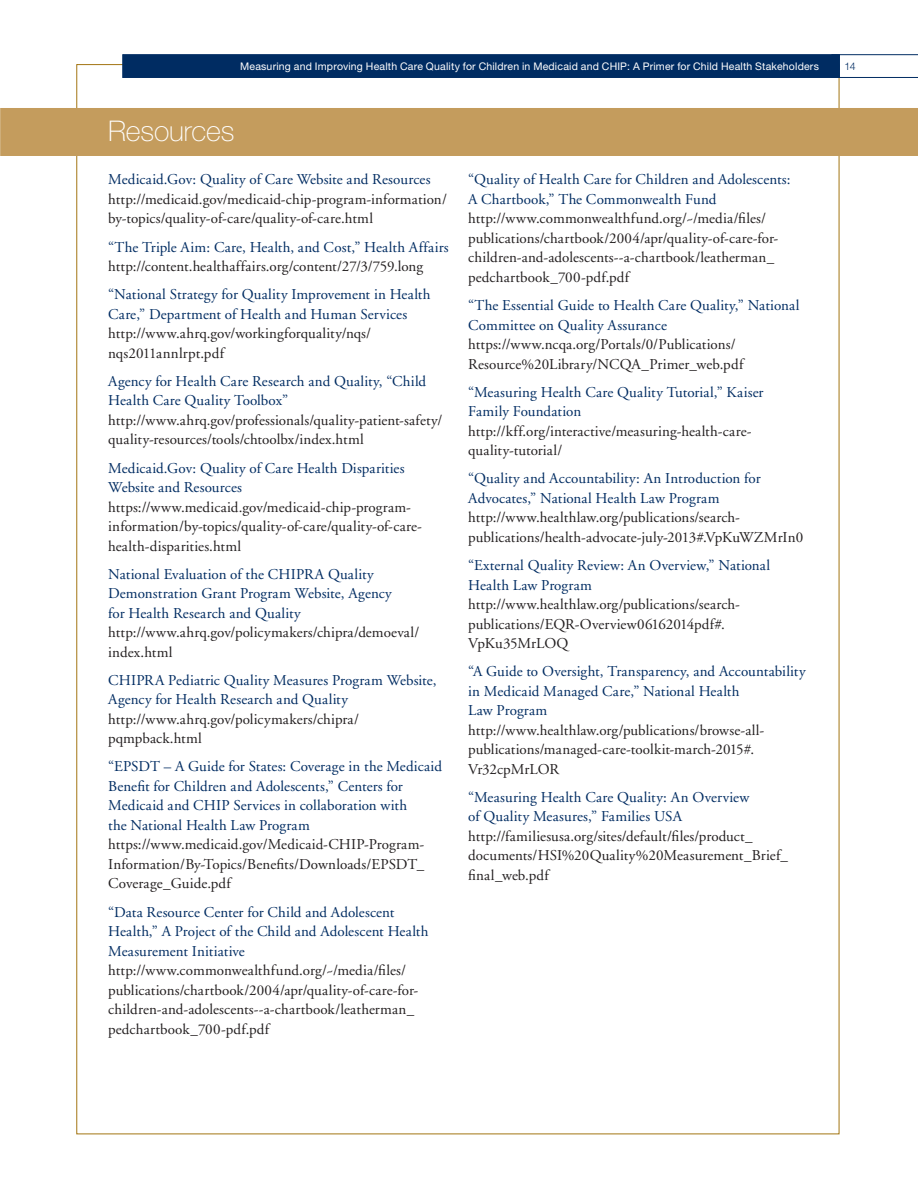
<style>
.page{position:relative;width:918px;height:1188px;background:#fff}
.page>*{position:absolute;margin:0;border:0;box-sizing:border-box;transform-origin:0 0}
.H1_with_rule{font:100 28.5px "Helvetica Neue";letter-spacing:-.005em;color:#fff}
.resources_2{font:15px/19.5px "Adobe Garamond";letter-spacing:.01em;color:#231f20}
.resources_1{font:15px/19.5px "Adobe Garamond";letter-spacing:.01em;color:#002c62}
.t1{font:10.5px "Helvetica Neue";letter-spacing:.02em;color:#fff}
.t2{font:300 10.5px "Helvetica Neue";color:#002c62}
</style>
<div class="page">
<svg style="left:840px;top:54px;width:78px;height:24px"></svg>
<div style="left:122px;top:54px;width:718px;height:24px;background:#002c62;border:1px solid #002c62"></div>
<div style="left:0;top:108px;width:918px;height:48px;background:#c49c5d"></div>
<p class="t1" style="left:240px;top:60px;width:580px">Measuring and Improving Health Care Quality for Children in Medicaid and CHIP: A Primer for Child Health Stakeholders</p>
<p class="t2" style="left:845px;top:59px;width:13px">14</p>
<p class="H1_with_rule" style="left:108px;top:115px;width:128px">Resources</p>
<p class="resources_1" style="left:108px;top:170px;width:324px">Medicaid.Gov: Quality of Care Website and Resources</p>
<p class="resources_2" style="left:108px;top:190px;width:340px">http://medicaid.gov/medicaid-chip-program-information/ by-topics/quality-of-care/quality-of-care.html</p>
<p class="resources_1" style="left:108px;top:238px;width:342px">“The Triple Aim: Care, Health, and Cost,” Health Affairs</p>
<p class="resources_2" style="left:108px;top:257px;width:317px">http://content.healthaffairs.org/content/27/3/759.long</p>
<p class="resources_1" style="left:108px;top:285px;width:324px">“National Strategy for Quality Improvement in Health<br>Care,” Department of Health and Human Services</p>
<p class="resources_2" style="left:108px;top:324px;width:264px">http://www.ahrq.gov/workingforquality/nqs/ nqs2011annlrpt.pdf</p>
<p class="resources_1" style="left:108px;top:372px;width:320px">Agency for Health Care Research and Quality, “Child<br>Health Care Quality Toolbox”</p>
<p class="resources_2" style="left:108px;top:411px;width:336px">http://www.ahrq.gov/professionals/quality-patient-safety/ quality-resources/tools/chtoolbx/index.html</p>
<p class="resources_1" style="left:108px;top:458px;width:298px">Medicaid.Gov: Quality of Care Health Disparities<br>Website and Resources</p>
<p class="resources_2" style="left:108px;top:497px;width:315px">https://www.medicaid.gov/medicaid-chip-program&shy;information/by-topics/quality-of-care/quality-of-care&shy;health-disparities.html</p>
<p class="resources_1" style="left:108px;top:565px;width:285px">National Evaluation of the CHIPRA Quality<br>Demonstration Grant Program Website, Agency for Health Research and Quality</p>
<p class="resources_2" style="left:108px;top:623px;width:313px">http://www.ahrq.gov/policymakers/chipra/demoeval/ index.html</p>
<p class="resources_1" style="left:108px;top:671px;width:330px">CHIPRA Pediatric Quality Measures Program Website,<br>Agency for Health Research and Quality</p>
<p class="resources_2" style="left:108px;top:710px;width:252px">http://www.ahrq.gov/policymakers/chipra/ pqmpback.html</p>
<p class="resources_1" style="left:108px;top:757px;width:335px">“EPSDT – A Guide for States: Coverage in the Medicaid Benefit for Children and Adolescents,” Centers for Medicaid and CHIP Services in collaboration with<br>the National Health Law Program</p>
<p class="resources_2" style="left:108px;top:835px;width:318px;text-align:justify">https://www.medicaid.gov/Medicaid-CHIP-Program-Information/By-Topics/Benefits/Downloads/EPSDT_ Coverage_Guide.pdf</p>
<p class="resources_1" style="left:108px;top:902px;width:322px">“Data Resource Center for Child and Adolescent<br>Health,” A Project of the Child and Adolescent Health<br>Measurement Initiative</p>
<p class="resources_2" style="left:108px;top:961px;width:312px">http://www.commonwealthfund.org/~/media/files/ publications/chartbook/2004/apr/quality-of-care-for&shy;children-and-adolescents--a-chartbook/leatherman_ pedchartbook_700-pdf.pdf</p>
<p class="resources_1" style="left:468px;top:170px;width:324px">“Quality of Health Care for Children and Adolescents:<br>A Chartbook,” The Commonwealth Fund</p>
<p class="resources_2" style="left:468px;top:209px;width:312px">http://www.commonwealthfund.org/~/media/files/ publications/chartbook/2004/apr/quality-of-care-for&shy;children-and-adolescents--a-chartbook/leatherman_ pedchartbook_700-pdf.pdf</p>
<p class="resources_1" style="left:468px;top:296px;width:333px">“The Essential Guide to Health Care Quality,” National<br>Committee on Quality Assurance</p>
<p class="resources_2" style="left:468px;top:335px;width:277px">https://www.ncqa.org/Portals/0/Publications/<br>Resource%20Library/NCQA_Primer_web.pdf</p>
<p class="resources_1" style="left:468px;top:383px;width:297px">“Measuring Health Care Quality Tutorial,” Kaiser<br>Family Foundation</p>
<p class="resources_2" style="left:468px;top:422px;width:285px">http://kff.org/interactive/measuring-health-care&shy;quality-tutorial/</p>
<p class="resources_1" style="left:468px;top:469px;width:294px">“Quality and Accountability: An Introduction for<br>Advocates,” National Health Law Program</p>
<p class="resources_2" style="left:468px;top:508px;width:337px">http://www.healthlaw.org/publications/search&shy;publications/health-advocate-july-2013#.VpKuWZMrIn0</p>
<p class="resources_1" style="left:468px;top:556px;width:304px">“External Quality Review: An Overview,” National<br>Health Law Program</p>
<p class="resources_2" style="left:468px;top:595px;width:273px">http://www.healthlaw.org/publications/search&shy;publications/EQR-Overview06162014pdf#.<br>VpKu35MrLOQ</p>
<p class="resources_1" style="left:468px;top:662px;width:339px">“A Guide to Oversight, Transparency, and Accountability in Medicaid Managed Care,” National Health<br>Law Program</p>
<p class="resources_2" style="left:468px;top:721px;width:298px">http://www.healthlaw.org/publications/browse-all&shy;publications/managed-care-toolkit-march-2015#.<br>Vr32cpMrLOR</p>
<p class="resources_1" style="left:468px;top:788px;width:283px">“Measuring Health Care Quality: An Overview of Quality Measures,” Families USA</p>
<p class="resources_2" style="left:468px;top:827px;width:321px">http://familiesusa.org/sites/default/files/product_ documents/HSI%20Quality%20Measurement_Brief_ final_web.pdf</p>
</div>
